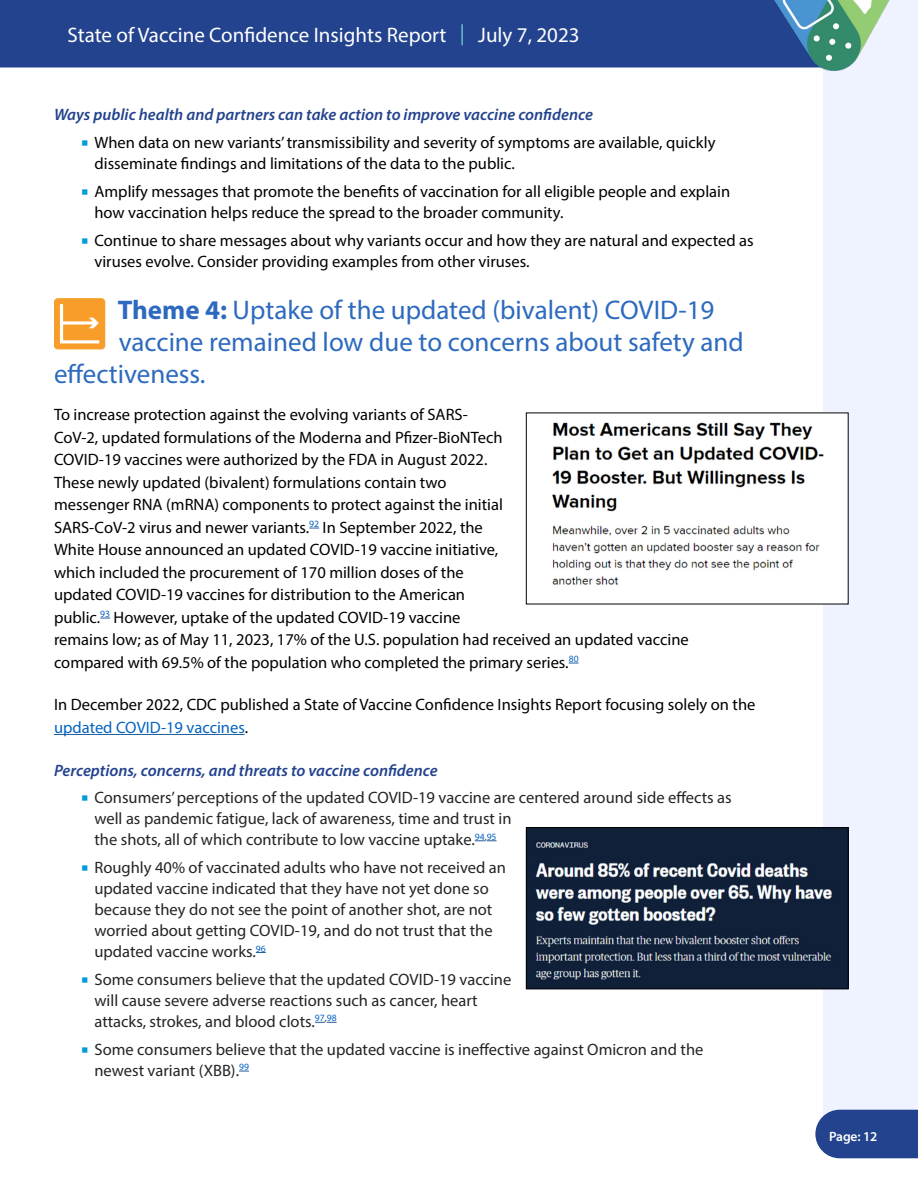
<style>
.page{position:relative;width:918px;height:1188px;background:#fff}
.page>*{position:absolute;margin:0;border:0;box-sizing:border-box;transform-origin:0 0}
.t1{font:27px "Myriad Pro";color:#2d6abf}
.t2{font:21px "Myriad Pro";color:#fff}
.L{font:16.5px/22.5px "Myriad Pro";color:#000}
.L-2{font:16.5px/21px "Myriad Pro";color:#242424}
.P_Bold_Italic_Blue{font:italic 600 16.5px "Myriad Pro";color:#23438e}
.t3{font:600 13.5px "Myriad Pro";letter-spacing:-.01em;color:#fff}
.s1{color:#70cacb}
.s2{font-weight:700}
.s3{color:#0563c1}
</style>
<div class="page">
<div style="left:824px;top:0;width:94px;height:1110px;background:#eef3ff"></div>
<div style="left:815px;top:1110px;width:103px;height:48px;background:#23438e"></div>
<div style="left:0;top:0;width:751px;height:68px;background:#23438e"></div>
<img style="left:751px;top:0;width:160px;height:76px">
<div style="left:54px;top:298px;width:51px;height:51px;background:#f99d2a;border-radius:4px"></div>
<svg style="left:60px;top:304px;width:39px;height:39px"></svg>
<hr style="left:54px;top:734px;width:191px;height:1px;background:#215e9e">
<svg style="left:475px;top:841px;width:22px;height:1px"></svg>
<svg style="left:315px;top:1022px;width:22px;height:1px"></svg>
<div style="left:526px;top:413px;width:322px;height:191px;background:#fff"></div>
<img style="left:552px;top:422px;width:272px;height:163px">
<img style="left:528px;top:829px;width:319px;height:158px">
<div style="left:526px;top:827px;width:323px;height:162px;border:1px solid #000"></div>
<p class="t2" style="left:68px;top:22px;width:514px">State of Vaccine Confidence Insights Report <span class="s1">|</span> July 7, 2023</p>
<p class="P_Bold_Italic_Blue" style="left:54px;top:104px;width:540px">Ways public health and partners can take action to improve vaccine confidence</p>
<p class="L" style="left:94px;top:132px;width:622px;line-height:21px">When data on new variants’ transmissibility and severity of symptoms are available, quickly disseminate findings and limitations of the data to the public.</p>
<p class="L" style="left:94px;top:181px;width:637px;line-height:21px">Amplify messages that promote the benefits of vaccination for all eligible people and explain how vaccination helps reduce the spread to the broader community.</p>
<p class="L" style="left:94px;top:229px;width:661px;line-height:21px">Continue to share messages about why variants occur and how they are natural and expected as viruses evolve. Consider providing examples from other viruses.</p>
<h3 class="t1" style="left:118px;top:293px;width:598px"><span class="s2">Theme 4:</span> Uptake of the updated (bivalent) COVID-19</h3>
<h3 class="t1" style="left:119px;top:325px;width:627px">vaccine remained low due to concerns about safety and</h3>
<h3 class="t1" style="left:54px;top:358px;width:153px">effectiveness.</h3>
<p class="L" style="left:54px;top:403px;width:636px">To increase protection against the evolving variants of SARS-<br>CoV-2, updated formulations of the Moderna and Pfizer-BioNTech<br>COVID-19 vaccines were authorized by the FDA in August 2022.<br>These newly updated (bivalent) formulations contain two<br>messenger RNA (mRNA) components to protect against the initial<br>SARS-CoV-2 virus and newer variants.<sup>92</sup> In September 2022, the<br>White House announced an updated COVID-19 vaccine initiative,<br>which included the procurement of 170 million doses of the<br>updated COVID-19 vaccines for distribution to the American<br>public.<sup>93</sup> However, uptake of the updated COVID-19 vaccine<br>remains low; as of May 11, 2023, 17% of the U.S. population had received an updated vaccine compared with 69.5% of the population who completed the primary series.<sup>80</sup></p>
<p class="L" style="left:54px;top:693px;width:703px">In December 2022, CDC published a State of Vaccine Confidence Insights Report focusing solely on the <span class="s3">updated COVID-19 vaccines</span>.</p>
<p class="P_Bold_Italic_Blue" style="left:54px;top:760px;width:385px">Perceptions, concerns, and threats to vaccine confidence</p>
<p class="L-2" style="left:94px;top:787px;width:639px">Consumers’ perceptions of the updated COVID-19 vaccine are centered around side effects as well as pandemic fatigue, lack of awareness, time and trust in<br>the shots, all of which contribute to low vaccine uptake.<sup>94</sup><sup>,</sup><sup>95</sup></p>
<p class="L-2" style="left:94px;top:857px;width:413px">Roughly 40% of vaccinated adults who have not received an updated vaccine indicated that they have not yet done so because they do not see the point of another shot, are not worried about getting COVID-19, and do not trust that the updated vaccine works.<sup>96</sup></p>
<p class="L-2" style="left:94px;top:969px;width:418px">Some consumers believe that the updated COVID-19 vaccine will cause severe adverse reactions such as cancer, heart attacks, strokes, and blood clots.<sup>97</sup><sup>,</sup><sup>98</sup></p>
<p class="L-2" style="left:94px;top:1038px;width:610px">Some consumers believe that the updated vaccine is ineffective against Omicron and the newest variant (XBB).<sup>99</sup></p>
<p class="t3" style="left:829px;top:1128px;width:50px">Page: 12</p>
</div>
